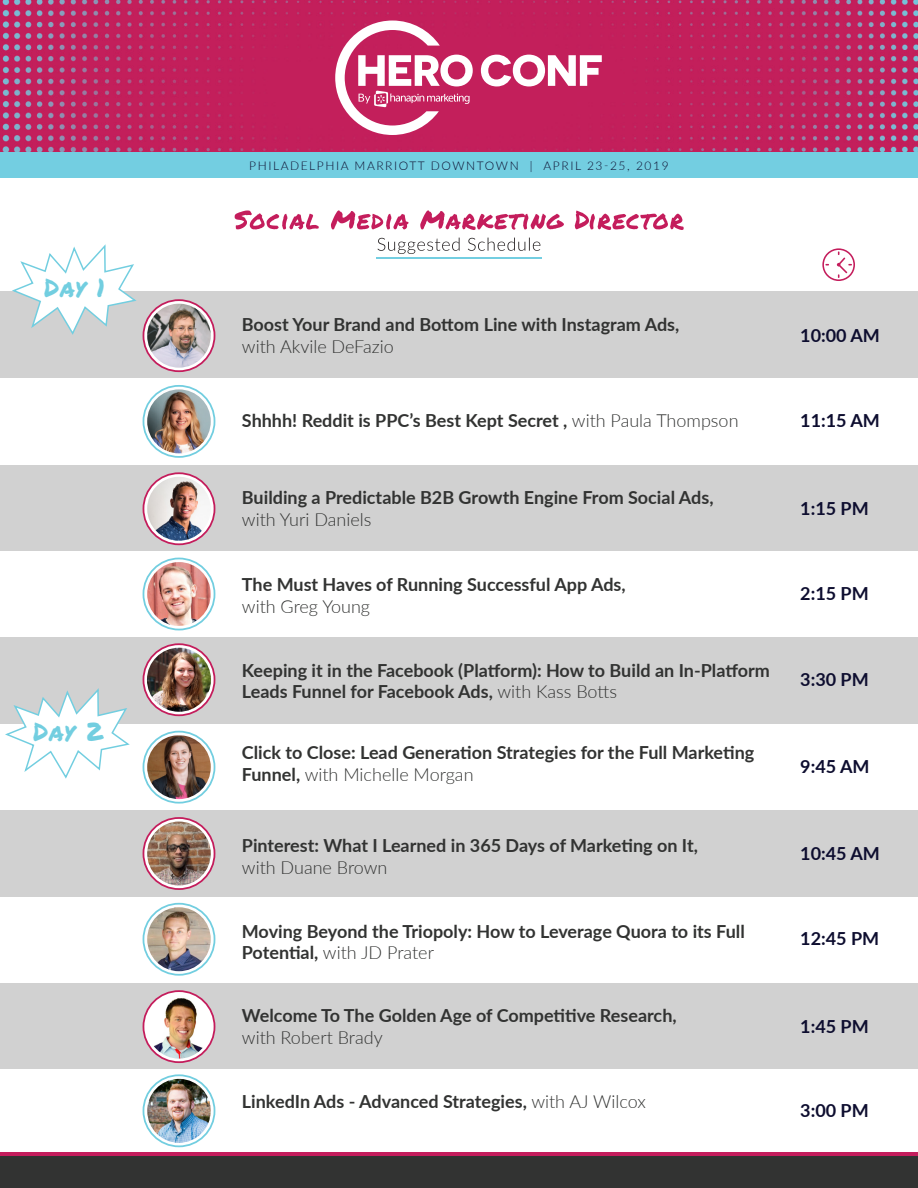
<style>
.page{position:relative;width:918px;height:1188px;background:#fff}
.page>*{position:absolute;margin:0;border:0;box-sizing:border-box;transform-origin:0 0}
.t1{font:25.5px "Permanent Marker";letter-spacing:.025em;color:#72cee0}
.t2{font:700 18px/21.6px "Lato";color:#323332}
.t3{font:700 18px "Lato";color:#0d0d2f}
.t4{font:300 12px "Lato";letter-spacing:.13em;color:#0d0d2f}
.s1{font-weight:300}
</style>
<div class="page">
<div style="left:0;top:983px;width:918px;height:86px;background:#d1d1d1"></div>
<div style="left:0;top:810px;width:918px;height:87px;background:#d1d1d1"></div>
<div style="left:0;top:637px;width:918px;height:87px;background:#d1d1d1"></div>
<div style="left:0;top:464px;width:918px;height:87px;background:#d1d1d1"></div>
<div style="left:0;top:378px;width:918px;height:87px;background:#fff"></div>
<div style="left:0;top:292px;width:918px;height:86px;background:#d1d1d1"></div>
<svg style="left:143px;top:299px;width:72px;height:73px"></svg>
<svg style="left:144px;top:301px;width:70px;height:69px"></svg>
<img style="left:0;top:0;width:918px;height:152px">
<svg style="left:481px;top:55px;width:121px;height:31px"></svg>
<svg style="left:335px;top:21px;width:138px;height:114px"></svg>
<div style="left:0;top:152px;width:918px;height:26px;background:#73cee1"></div>
<hr style="left:376px;top:258px;width:166px;height:1px;background:#73cee1">
<svg style="left:378px;top:238px;width:162px;height:16px"></svg>
<svg style="left:235px;top:210px;width:449px;height:20px"></svg>
<img style="left:147px;top:304px;width:64px;height:64px;border-radius:31px">
<div style="left:0;top:1156px;width:918px;height:32px;background:#323332"></div>
<hr style="left:0;top:1152px;width:918px;height:4px;background:#c41d5c">
<svg style="left:10px;top:244px;width:128px;height:91px"></svg>
<svg style="left:5px;top:688px;width:125px;height:91px"></svg>
<svg style="left:822px;top:248px;width:33px;height:33px"></svg>
<svg style="left:143px;top:385px;width:72px;height:73px"></svg>
<svg style="left:144px;top:387px;width:70px;height:69px"></svg>
<img style="left:147px;top:389px;width:64px;height:64px;border-radius:32px">
<svg style="left:143px;top:472px;width:72px;height:73px"></svg>
<svg style="left:144px;top:474px;width:70px;height:69px"></svg>
<img style="left:147px;top:477px;width:64px;height:64px;border-radius:31px">
<div style="left:143px;top:558px;width:72px;height:72px;background:#72cee0;border-radius:50%"></div>
<svg style="left:144px;top:559px;width:70px;height:70px"></svg>
<img style="left:147px;top:562px;width:64px;height:64px;border-radius:32px">
<svg style="left:143px;top:643px;width:72px;height:73px"></svg>
<svg style="left:144px;top:645px;width:70px;height:69px"></svg>
<svg style="left:143px;top:731px;width:72px;height:73px"></svg>
<svg style="left:144px;top:733px;width:70px;height:69px"></svg>
<img style="left:147px;top:735px;width:64px;height:64px;border-radius:31px">
<svg style="left:143px;top:817px;width:72px;height:73px"></svg>
<svg style="left:144px;top:819px;width:70px;height:69px"></svg>
<img style="left:147px;top:822px;width:64px;height:64px;border-radius:32px">
<svg style="left:143px;top:903px;width:72px;height:73px"></svg>
<svg style="left:144px;top:905px;width:70px;height:69px"></svg>
<img style="left:147px;top:907px;width:64px;height:64px;border-radius:32px">
<svg style="left:143px;top:990px;width:72px;height:73px"></svg>
<svg style="left:144px;top:992px;width:70px;height:69px"></svg>
<img style="left:147px;top:995px;width:64px;height:64px;border-radius:31px">
<svg style="left:143px;top:1074px;width:72px;height:73px"></svg>
<svg style="left:144px;top:1076px;width:70px;height:69px"></svg>
<img style="left:147px;top:1079px;width:64px;height:64px;border-radius:31px">
<img style="left:147px;top:648px;width:64px;height:64px;border-radius:32px">
<p class="t1" style="left:44px;top:269px;width:62px">Day 1</p>
<p class="t1" style="left:33px;top:712px;width:71px">Day 2</p>
<p class="t4" style="left:249px;top:157px;width:421px">PHILADELPHIA MARRIOTT DOWNTOWN | APRIL 23-25, 2019</p>
<p class="t2" style="left:242px;top:313px;width:439px">Boost Your Brand and Bottom Line with Instagram Ads, <span class="s1">with Akvile DeFazio</span></p>
<p class="t2" style="left:242px;top:409px;width:498px">Shhhh! Reddit is PPC’s Best Kept Secret , <span class="s1">with Paula Thompson</span></p>
<p class="t2" style="left:242px;top:486px;width:473px">Building a Predictable B2B Growth Engine From Social Ads, <span class="s1">with Yuri Daniels</span></p>
<p class="t2" style="left:242px;top:573px;width:385px">The Must Haves of Running Successful App Ads, <span class="s1">with Greg Young</span></p>
<p class="t2" style="left:242px;top:659px;width:530px">Keeping it in the Facebook (Platform): How to Build an In-Platform<br>Leads Funnel for Facebook Ads, <span class="s1">with Kass Botts</span></p>
<p class="t2" style="left:242px;top:741px;width:514px">Click to Close: Lead Generation Strategies for the Full Marketing<br>Funnel, <span class="s1">with Michelle Morgan</span></p>
<p class="t2" style="left:242px;top:834px;width:458px">Pinterest: What I Learned in 365 Days of Marketing on It, <span class="s1">with Duane Brown</span></p>
<p class="t2" style="left:242px;top:920px;width:504px">Moving Beyond the Triopoly: How to Leverage Quora to its Full<br>Potential, <span class="s1">with JD Prater</span></p>
<p class="t2" style="left:242px;top:1004px;width:436px">Welcome To The Golden Age of Competitive Research, <span class="s1">with Robert Brady</span></p>
<p class="t2" style="left:242px;top:1090px;width:406px">LinkedIn Ads - Advanced Strategies, <span class="s1">with AJ Wilcox</span></p>
<p class="t3" style="left:800px;top:322px;width:81px">10:00 AM</p>
<p class="t3" style="left:800px;top:408px;width:81px">11:15 AM</p>
<p class="t3" style="left:800px;top:495px;width:70px">1:15 PM</p>
<p class="t3" style="left:800px;top:580px;width:70px">2:15 PM</p>
<p class="t3" style="left:800px;top:666px;width:70px">3:30 PM</p>
<p class="t3" style="left:800px;top:753px;width:71px">9:45 AM</p>
<p class="t3" style="left:800px;top:840px;width:81px">10:45 AM</p>
<p class="t3" style="left:800px;top:925px;width:80px">12:45 PM</p>
<p class="t3" style="left:800px;top:1013px;width:70px">1:45 PM</p>
<p class="t3" style="left:800px;top:1097px;width:70px">3:00 PM</p>
</div>
